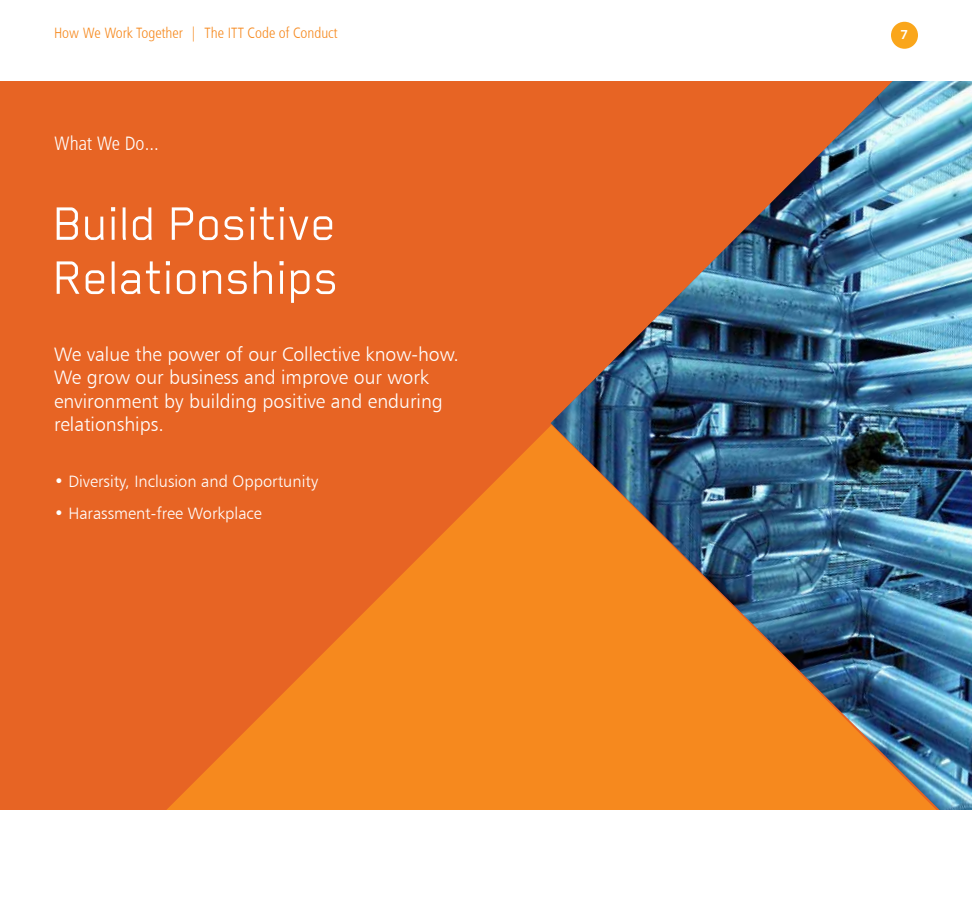
<style>
.page{position:relative;width:972px;height:918px;background:#fff}
.page>*{position:absolute;margin:0;border:0;box-sizing:border-box;transform-origin:0 0}
.t1{font:54px/54px "Blender";color:#fff}
.t2{font:19.5px/23.4px "Humanist 777 BT Light B";color:#fff}
.t3{font:19.5px "Humanist 777 BT Light Condensed B";color:#fff}
.t4{font:16.5px "Humanist 777 BT Light B";color:#fff}
.t5{font:15px "Humanist 777 BT Light Condensed B";color:#f6891e}
.t6{font:700 15px "Blender";color:#fff}
</style>
<div class="page">
<div style="left:0;top:0;width:972px;height:813px;background:#e76424"></div>
<img style="left:551px;top:81px;width:421px;height:729px">
<svg style="left:167px;top:425px;width:793px;height:385px"></svg>
<div style="left:0;top:0;width:972px;height:81px;background:#fff"></div>
<div style="left:0;top:810px;width:972px;height:108px;background:#fff"></div>
<div style="left:891px;top:22px;width:27px;height:27px;background:#faa61b;border-radius:50%"></div>
<p class="t5" style="left:54px;top:24px;width:285px">How We Work Together | The ITT Code of Conduct</p>
<p class="t6" style="left:901px;top:26px;width:9px">7</p>
<p class="t3" style="left:54px;top:131px;width:106px">What We Do...</p>
<h1 class="t1" style="left:54px;top:195px;width:287px">Build Positive<br>Relationships</h1>
<p class="t2" style="left:54px;top:342px;width:407px">We value the power of our Collective know-how.<br>We grow our business and improve our work environment by building positive and enduring relationships.</p>
<p class="t4" style="left:54px;top:471px;width:266px">• Diversity, Inclusion and Opportunity</p>
<p class="t4" style="left:54px;top:503px;width:209px">• Harassment-free Workplace</p>
</div>
